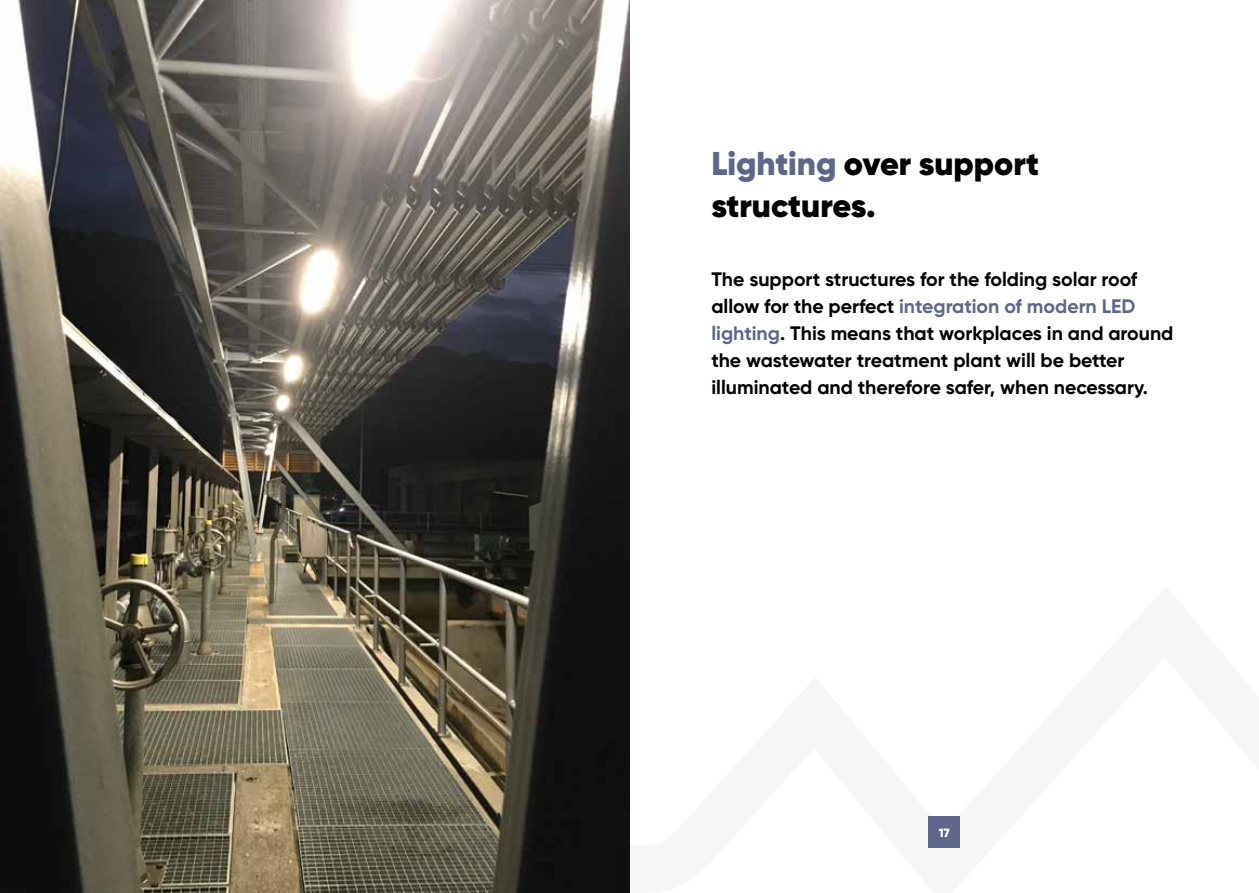
<style>
.page{position:relative;width:1259px;height:893px;background:#fff}
.page>*{position:absolute;margin:0;border:0;box-sizing:border-box;transform-origin:0 0}
.t1{font:900 33px/42px "Gilroy";color:#000}
.t2{font:700 19.5px/27px "Gilroy";color:#000}
.t3{font:900 12px "Gilroy";color:#fff}
.s1{color:#5e6789}
</style>
<div class="page">
<img style="left:0;top:0;width:629px;height:893px">
<div style="left:617px;top:586px;width:13px;height:307px;background:#101010"></div>
<div style="left:928px;top:816px;width:32px;height:32px;background:#5e6789"></div>
<h1 class="t1" style="left:711px;top:143px;width:329px"><span class="s1">Lighting</span> over support structures.</h1>
<p class="t2" style="left:711px;top:266px;width:464px">The support structures for the folding solar roof allow for the perfect <span class="s1">integration of modern LED lighting</span>. This means that workplaces in and around the wastewater treatment plant will be better illuminated and therefore safer, when necessary.</p>
<p class="t3" style="left:939px;top:825px;width:12px">17</p>
</div>
